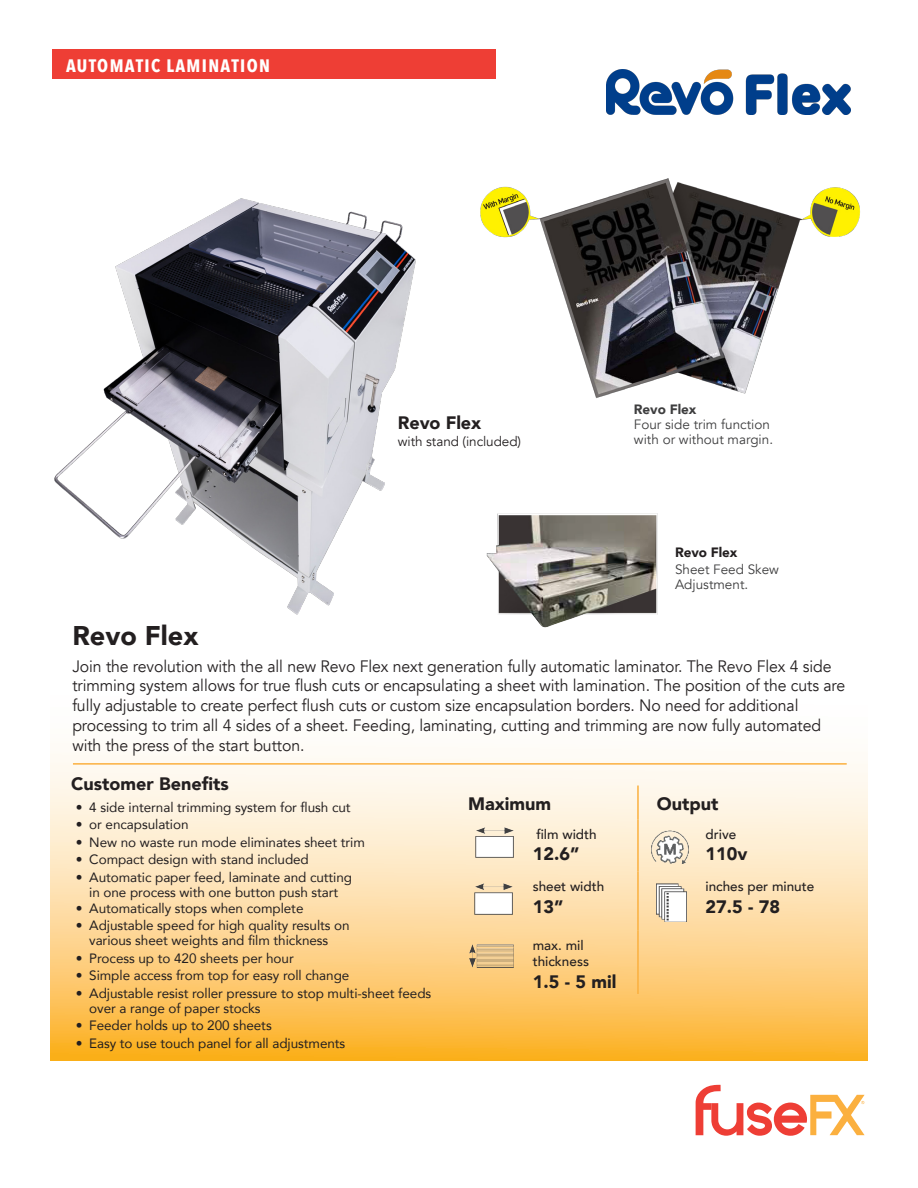
<style>
.page{position:relative;width:918px;height:1188px;background:#fff}
.page>*{position:absolute;margin:0;border:0;box-sizing:border-box;transform-origin:0 0}
.model_name{font:900 27px "Avenir";color:#231f20}
.descript_heads{font:900 18px "Avenir";color:#231f20}
.top_text{font:700 18px "Avenir Next Condensed";letter-spacing:.075em;color:#fff}
.disclaimer{font:900 18px "Avenir";letter-spacing:-.005em;color:#231f20}
.t1{font:16.5px/19.8px "Avenir";letter-spacing:-.005em;color:#231f20;scale:.96 1}
.t2{font:13.5px/15px "Avenir";letter-spacing:-.005em;color:#231f20;text-align:center}
.t3{font:500 13.5px/16.2px "Avenir";color:#231f20}
.disclaimer-2{font:13.5px/15px "Avenir";color:#3e3e3f}
.chart_bullets{font:13.5px/15px "Avenir";color:#3e3e3f}
.disclaimer-3{font:13.5px "Avenir";letter-spacing:-.005em;color:#231f20}
.disclaimer-4{font:900 13.5px "Avenir";letter-spacing:-.005em;color:#231f20}
.s1{font-weight:900}
</style>
<div class="page">
<svg style="left:51px;top:753px;width:816px;height:307px;background:#fddba0"></svg>
<div style="left:52px;top:50px;width:444px;height:29px;background:#ee3e35"></div>
<hr style="left:73px;top:763px;width:774px;height:2px;background:#fbb03f">
<svg style="left:696px;top:1085px;width:169px;height:51px"></svg>
<img style="left:606px;top:69px;width:245px;height:45px">
<img style="left:54px;top:198px;width:362px;height:417px">
<img style="left:486px;top:513px;width:172px;height:115px">
<img style="left:480px;top:178px;width:380px;height:221px">
<hr style="left:637px;top:786px;width:2px;height:33px;background:#fbb03f">
<hr style="left:637px;top:819px;width:2px;height:53px;background:#fbb03f">
<hr style="left:637px;top:872px;width:2px;height:59px;background:#fbb03f">
<hr style="left:637px;top:931px;width:2px;height:63px;background:#fbb03f">
<img style="left:476px;top:828px;width:37px;height:30px">
<img style="left:470px;top:944px;width:43px;height:23px">
<img style="left:652px;top:831px;width:37px;height:33px">
<img style="left:656px;top:883px;width:30px;height:38px">
<img style="left:475px;top:884px;width:37px;height:30px">
<p class="top_text" style="left:66px;top:55px;width:205px">AUTOMATIC LAMINATION</p>
<p class="disclaimer" style="left:398px;top:408px;width:85px">Revo Flex</p>
<p class="disclaimer-3" style="left:398px;top:433px;width:125px">with stand (included)</p>
<p class="disclaimer-2" style="left:634px;top:402px;width:141px"><span class="s1">Revo Flex<br></span>Four side trim function with or without margin.</p>
<p class="disclaimer-4" style="left:675px;top:540px;width:64px">Revo Flex</p>
<p class="chart_bullets" style="left:675px;top:562px;width:106px">Sheet Feed Skew<br>Adjustment.</p>
<p class="model_name" style="left:72px;top:613px;width:128px">Revo Flex</p>
<p class="t1" style="left:72px;top:656px;width:807px">Join the revolution with the all new Revo Flex next generation fully automatic laminator. The Revo Flex 4 side trimming system allows for true flush cuts or encapsulating a sheet with lamination. The position of the cuts are fully adjustable to create perfect flush cuts or custom size encapsulation borders. No need for additional processing to trim all 4 sides of a sheet. Feeding, laminating, cutting and trimming are now fully automated with the press of the start button.</p>
<p class="descript_heads" style="left:71px;top:768px;width:159px">Customer Benefits</p>
<p class="t2" style="left:76px;top:799px;width:276px">• 4 side internal trimming system for flush cut</p>
<p class="t2" style="left:76px;top:817px;width:114px">• or encapsulation</p>
<p class="t2" style="left:76px;top:834px;width:291px">• New no waste run mode eliminates sheet trim</p>
<p class="t2" style="left:76px;top:852px;width:235px">• Compact design with stand included</p>
<p class="t2" style="left:76px;top:869px;width:278px">• Automatic paper feed, laminate and cutting in one process with one button push start</p>
<p class="t2" style="left:76px;top:900px;width:229px">• Automatically stops when complete</p>
<p class="t2" style="left:76px;top:918px;width:275px">• Adjustable speed for high quality results on various sheet weights and film thickness</p>
<p class="t2" style="left:76px;top:950px;width:220px">• Process up to 420 sheets per hour</p>
<p class="t2" style="left:76px;top:968px;width:275px">• Simple access from top for easy roll change</p>
<p class="t2" style="left:89px;top:985px;width:344px;text-align:left;text-indent:-14px">• Adjustable resist roller pressure to stop multi-sheet feeds over a range of paper stocks</p>
<p class="t2" style="left:76px;top:1017px;width:197px">• Feeder holds up to 200 sheets</p>
<p class="t2" style="left:76px;top:1035px;width:271px">• Easy to use touch panel for all adjustments</p>
<p class="descript_heads" style="left:468px;top:788px;width:84px">Maximum</p>
<p class="descript_heads" style="left:657px;top:788px;width:63px">Output</p>
<p class="t3" style="left:536px;top:825px;width:62px">film width</p>
<p class="descript_heads" style="left:533px;top:839px;width:48px">12.6”</p>
<p class="t3" style="left:706px;top:825px;width:32px">drive</p>
<p class="descript_heads" style="left:706px;top:839px;width:43px">110v</p>
<p class="t3" style="left:533px;top:878px;width:73px">sheet width</p>
<p class="descript_heads" style="left:533px;top:891px;width:32px">13”</p>
<p class="t3" style="left:533px;top:937px;width:58px">max. mil thickness</p>
<p class="descript_heads" style="left:533px;top:966px;width:85px">1.5 - 5 mil</p>
<p class="t3" style="left:706px;top:878px;width:110px">inches per minute</p>
<p class="descript_heads" style="left:706px;top:891px;width:76px">27.5 - 78</p>
</div>
